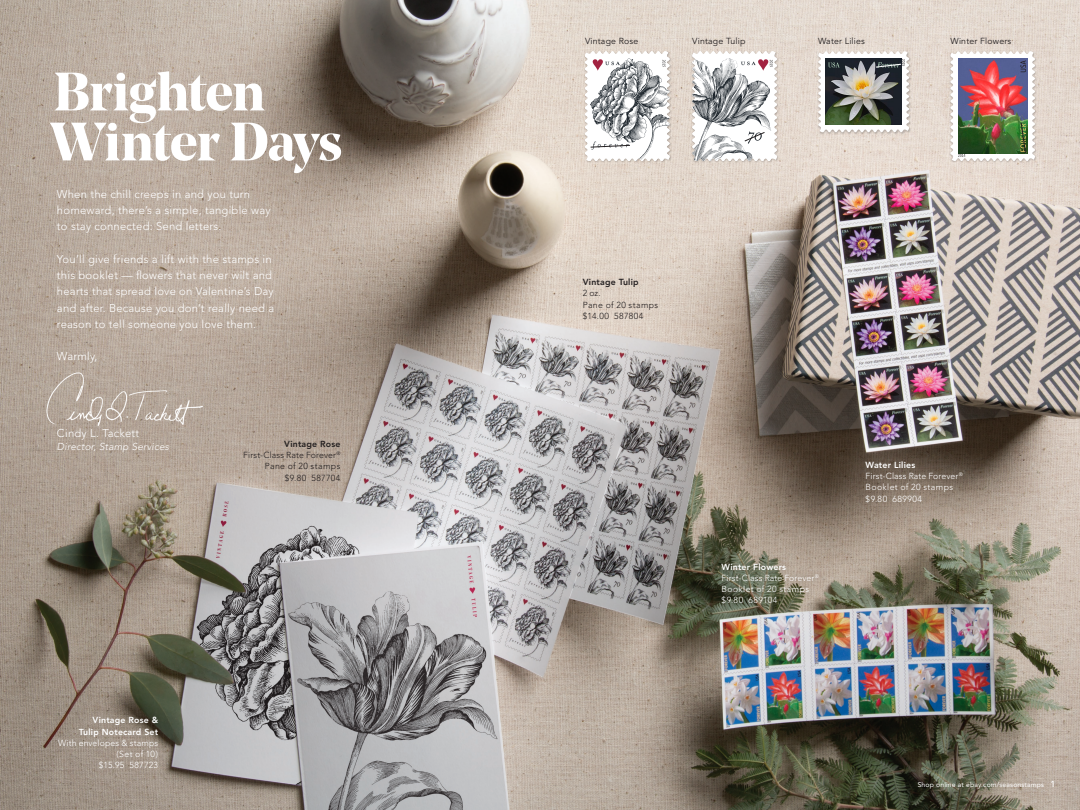
<style>
.page{position:relative;width:1080px;height:810px;background:#fff}
.page>*{position:absolute;margin:0;border:0;box-sizing:border-box;transform-origin:0 0}
.Page_Headings{font:700 53.75px/50px "Noe Display";letter-spacing:-.015em;color:#fff}
.Body_Text{font:300 11.25px/16.2px "Avenir";letter-spacing:.02em;color:#fff}
.Body_Text-2{font:italic 300 10px "Avenir";letter-spacing:.02em;color:#fff}
.Listings{font:300 8.75px "Avenir";letter-spacing:.025em;color:#fff}
.Listing_Titles{font:800 8.75px "Avenir";letter-spacing:.02em;color:#fff}
.Listing_Titles-2{font:8.75px "Avenir";letter-spacing:.02em;color:#231f20}
.Listings-2{font:300 8.75px "Avenir";letter-spacing:.03em;color:#231f20}
.Listings-3{font:300 8.75px "Avenir";letter-spacing:.045em;color:#fff}
.Listing_Titles-3{font:800 8.75px "Avenir";letter-spacing:.02em;color:#231f20}
.Listings-4{font:300 8.75px "Avenir";letter-spacing:.01em;color:#231f20}
.Listings-5{font:300 8.75px "Avenir";letter-spacing:.05em;color:#231f20}
.Listings-6{font:300 8.75px "Avenir";letter-spacing:.06em;color:#fff}
.Listings-7{font:300 8.75px "Avenir";letter-spacing:.05em;color:#fff}
.Body_Text-3{font:6.88px "Avenir";letter-spacing:.02em;color:#fff}
.s1{font-weight:500;font-size:8.75px}
</style>
<div class="page">
<img style="left:0;top:0;width:1080px;height:810px">
<div style="left:817px;top:51px;width:94px;height:83px;background:#231f20;opacity:.25"></div>
<div style="left:950px;top:51px;width:87px;height:112px;background:#231f20;opacity:.25"></div>
<div style="left:584px;top:51px;width:87px;height:112px;background:#231f20;opacity:.25"></div>
<div style="left:691px;top:51px;width:88px;height:112px;background:#231f20;opacity:.25"></div>
<img style="left:23px;top:368px;width:188px;height:61px">
<div style="left:716px;top:557px;width:109px;height:53px;background:#231f20;opacity:.4"></div>
<svg style="left:585px;top:51px;width:85px;height:110px"></svg>
<img style="left:950px;top:51px;width:85px;height:110px">
<img style="left:818px;top:51px;width:91px;height:81px">
<svg style="left:692px;top:51px;width:85px;height:110px"></svg>
<p class="Page_Headings" style="left:50px;top:66px;width:294px">Brighten<br>Winter Days</p>
<p class="Body_Text" style="left:57px;top:186px;width:215px">When the chill creeps in and you turn homeward, there’s a simple, tangible way to stay connected: Send letters.</p>
<p class="Body_Text" style="left:57px;top:251px;width:219px">You’ll give friends a lift with the stamps in this booklet — flowers that never wilt and hearts that spread love on Valentine’s Day and after. Because you don’t really need a reason to tell someone you love them.</p>
<p class="Body_Text" style="left:57px;top:349px;width:42px">Warmly,</p>
<p class="Body_Text" style="left:57px;top:425px;width:84px">Cindy L. Tackett</p>
<p class="Body_Text-2" style="left:57px;top:441px;width:114px">Director, Stamp Services</p>
<p class="Listing_Titles-3" style="left:284px;top:439px;width:58px">Vintage Rose</p>
<p class="Listings-4" style="left:243px;top:450px;width:99px">First-Class Rate Forever<sup>®</sup></p>
<p class="Listings-2" style="left:265px;top:461px;width:77px">Pane of 20 stamps</p>
<p class="Listings-2" style="left:285px;top:472px;width:57px">$9.80 587704</p>
<p class="Listing_Titles" style="left:93px;top:715px;width:67px">Vintage Rose &amp;</p>
<p class="Listing_Titles" style="left:79px;top:726px;width:81px">Tulip Notecard Set</p>
<p class="Listings" style="left:58px;top:738px;width:102px">With envelopes &amp; stamps</p>
<p class="Listings" style="left:116px;top:749px;width:43px">(Set of 10)</p>
<p class="Listings" style="left:99px;top:760px;width:61px">$15.95 587723</p>
<p class="Listing_Titles-2" style="left:585px;top:36px;width:55px">Vintage Rose</p>
<p class="Listing_Titles-2" style="left:692px;top:36px;width:55px">Vintage Tulip</p>
<p class="Listing_Titles-2" style="left:818px;top:36px;width:48px">Water Lilies</p>
<p class="Listing_Titles-2" style="left:950px;top:36px;width:62px">Winter Flowers</p>
<p class="Listing_Titles-3" style="left:583px;top:277px;width:57px">Vintage Tulip</p>
<p class="Listings-2" style="left:583px;top:288px;width:19px">2 oz.</p>
<p class="Listings-2" style="left:583px;top:300px;width:77px">Pane of 20 stamps</p>
<p class="Listings-5" style="left:583px;top:311px;width:62px">$14.00 587804</p>
<p class="Listing_Titles" style="left:722px;top:561px;width:66px">Winter Flowers</p>
<p class="Listings" style="left:722px;top:573px;width:99px">First-Class Rate Forever<sup>®</sup></p>
<p class="Listings-3" style="left:722px;top:584px;width:89px">Booklet of 20 stamps</p>
<p class="Listings-7" style="left:722px;top:595px;width:57px">$9.80 689104</p>
<p class="Listing_Titles" style="left:866px;top:460px;width:51px">Water Lilies</p>
<p class="Listings" style="left:866px;top:471px;width:99px">First-Class Rate Forever<sup>®</sup></p>
<p class="Listings-3" style="left:866px;top:482px;width:89px">Booklet of 20 stamps</p>
<p class="Listings-6" style="left:866px;top:494px;width:58px">$9.80 689904</p>
<p class="Body_Text-3" style="left:918px;top:780px;width:139px">Shop online at ebay.com/seasonstamps <span class="s1">1</span></p>
</div>
